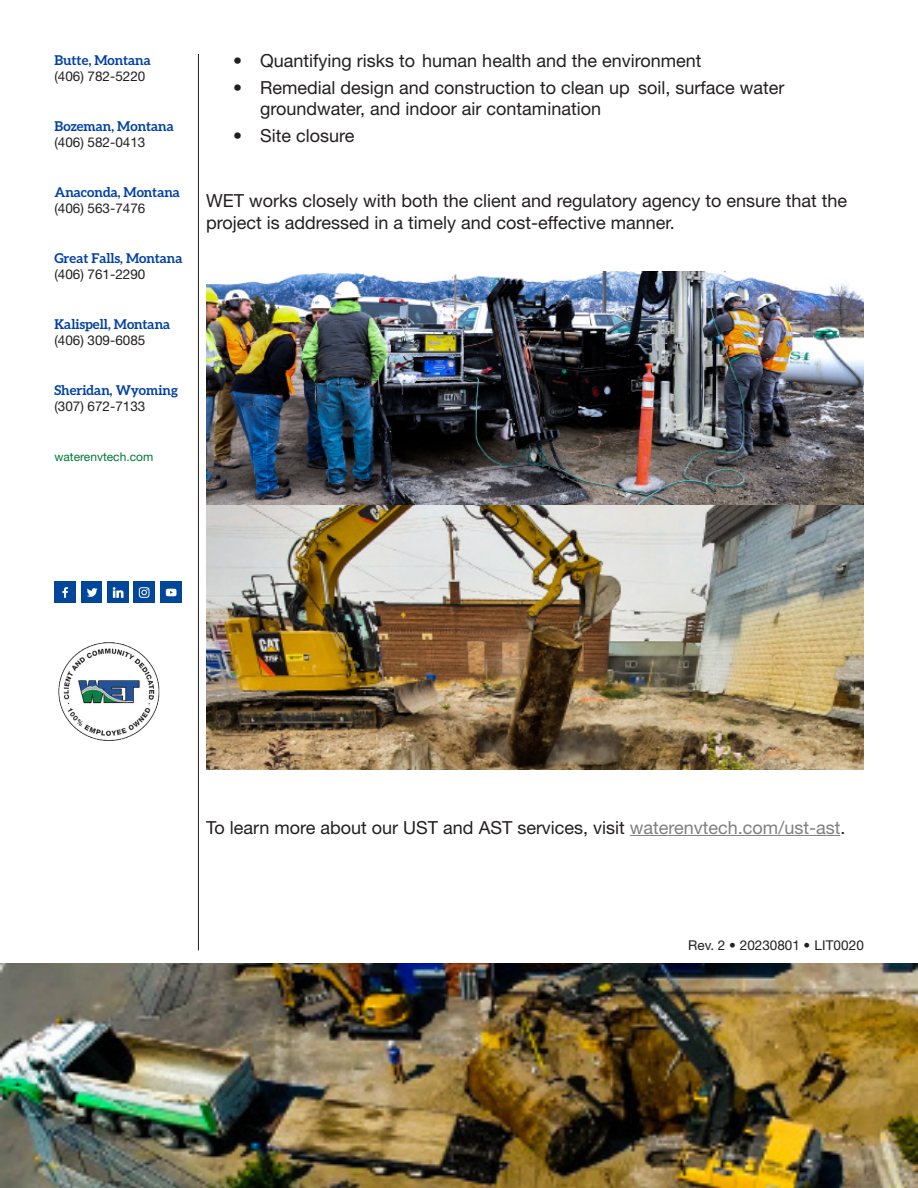
<style>
.page{position:relative;width:918px;height:1188px;background:#fff}
.page>*{position:absolute;margin:0;border:0;box-sizing:border-box;transform-origin:0 0}
.Flyer_Body_Text{font:18px/21.6px "Helvetica Neue LT Std";color:#231f20}
.t1{font:700 13.5px/16.5px "Aleo";color:#0040a6}
.t2{font:13.5px "Helvetica Neue LT Std";color:#231f20}
.t3{font:12px "Helvetica Neue LT Std";color:#007836}
.s1{font-family:"Helvetica Neue LT Std";font-weight:400;color:#231f20}
.s2{color:#7f7f7f}
</style>
<div class="page">
<hr style="left:630px;top:835px;width:210px;height:1px;background:#7f7f7f">
<hr style="left:198px;top:54px;width:1px;height:896px;background:#231f20">
<img style="left:58px;top:642px;width:102px;height:98px">
<img style="left:54px;top:581px;width:22px;height:22px">
<img style="left:81px;top:581px;width:21px;height:22px">
<img style="left:107px;top:581px;width:21px;height:22px">
<img style="left:160px;top:581px;width:21px;height:22px">
<img style="left:133px;top:581px;width:22px;height:22px">
<img style="left:206px;top:272px;width:658px;height:497px">
<img style="left:0;top:963px;width:918px;height:225px">
<p class="t1" style="left:54px;top:52px;width:98px">Butte, Montana <span class="s1">(406) 782-5220</span></p>
<p class="t1" style="left:54px;top:118px;width:121px">Bozeman, Montana <span class="s1">(406) 582-0413</span></p>
<p class="t1" style="left:54px;top:184px;width:127px">Anaconda, Montana <span class="s1">(406) 563-7476</span></p>
<p class="t1" style="left:54px;top:250px;width:130px">Great Falls, Montana <span class="s1">(406) 761-2290</span></p>
<p class="t1" style="left:54px;top:316px;width:117px">Kalispell, Montana <span class="s1">(406) 309-6085</span></p>
<p class="t1" style="left:54px;top:382px;width:125px">Sheridan, Wyoming <span class="s1">(307) 672-7133</span></p>
<p class="t3" style="left:54px;top:449px;width:100px">waterenvtech.com</p>
<p class="Flyer_Body_Text" style="left:233px;top:49px;width:470px">• Quantifying risks to human health and the environment</p>
<p class="Flyer_Body_Text" style="left:260px;top:76px;width:526px;text-indent:-27px">• Remedial design and construction to clean up soil, surface water groundwater, and indoor air contamination</p>
<p class="Flyer_Body_Text" style="left:233px;top:125px;width:123px">• Site closure</p>
<p class="Flyer_Body_Text" style="left:206px;top:190px;width:642px">WET works closely with both the client and regulatory agency to ensure that the project is addressed in a timely and cost-effective manner.</p>
<p class="Flyer_Body_Text" style="left:206px;top:816px;width:641px">To learn more about our UST and AST services, visit <span class="s2">waterenvtech.com/ust-ast</span>.</p>
<p class="t2" style="left:688px;top:938px;width:177px">Rev. 2 • 20230801 • LIT0020</p>
</div>
